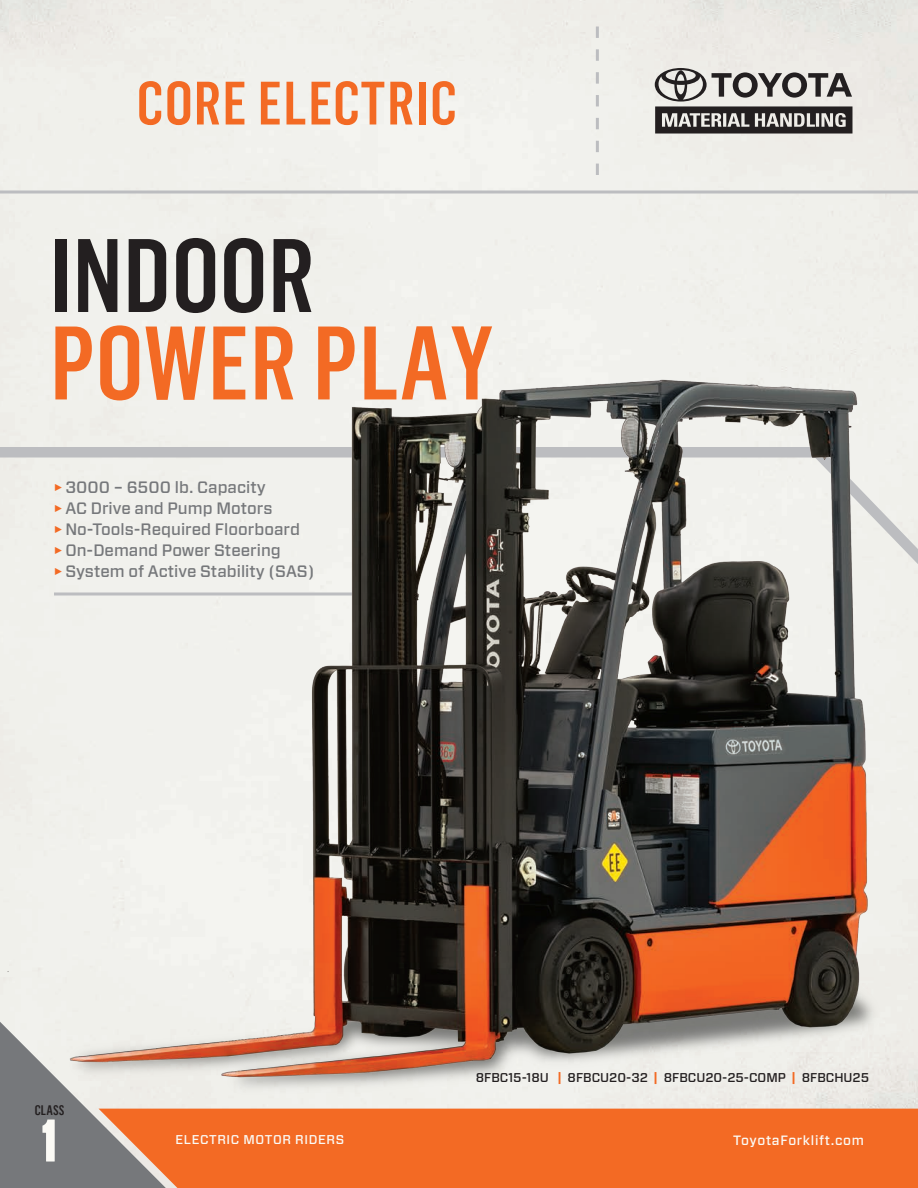
<style>
.page{position:relative;width:918px;height:1188px;background:#fff}
.page>*{position:absolute;margin:0;border:0;box-sizing:border-box;transform-origin:0 0}
.t1{font:500 102.3px/87.4px "Flama Condensed";letter-spacing:.01em;color:#f36a24}
.t2{font:500 60px "Flama Condensed";letter-spacing:.025em;color:#f36a24}
.t3{font:60px "Numbers Prospekt";color:#fbfaf5}
.t4{font:500 16.5px "Forza";color:#76787b}
.body_copy{font:500 13.5px "Forza";letter-spacing:.05em;color:#fbfaf5}
.t5{font:500 13.5px "Flama Condensed";letter-spacing:.015em;color:#231f20}
.t6{font:500 12.75px "Forza";color:#231f20}
.body_copy-2{font:500 12.75px "Forza";letter-spacing:.05em;color:#fbfaf5}
.s1{color:#231f20}
.s2{font-family:"Flama Condensed";font-size:21px;color:#f36a24}
.s3{font-weight:700;color:#f36a24}
</style>
<div class="page">
<div style="left:166px;top:1121px;width:752px;height:67px;background:#f36a24"></div>
<svg style="left:0;top:1022px;width:166px;height:166px"></svg>
<svg style="left:0;top:190px;width:918px;height:4px"></svg>
<svg style="left:596px;top:27px;width:3px;height:148px"></svg>
<img style="left:7px;top:354px;width:911px;height:767px">
<svg style="left:655px;top:68px;width:197px;height:65px"></svg>
<p class="t2" style="left:137px;top:65px;width:322px">CORE ELECTRIC</p>
<p class="t1" style="left:50px;top:229px;width:445px"><span class="s1">INDOOR<br></span>POWER PLAY</p>
<p class="t4" style="left:54px;top:476px;width:213px"><span class="s2">►</span> 3000 – 6500 lb. Capacity</p>
<p class="t4" style="left:54px;top:497px;width:220px"><span class="s2">►</span> AC Drive and Pump Motors</p>
<p class="t4" style="left:54px;top:518px;width:247px"><span class="s2">►</span> No-Tools-Required Floorboard</p>
<p class="t4" style="left:54px;top:539px;width:228px"><span class="s2">►</span> On-Demand Power Steering</p>
<p class="t4" style="left:54px;top:560px;width:262px"><span class="s2">►</span> System of Active Stability (SAS)</p>
<p class="t6" style="left:476px;top:1069px;width:395px">8FBC15-18U <span class="s3">|</span> 8FBCU20-32 <span class="s3">|</span> 8FBCU20-25-COMP <span class="s3">|</span> 8FBCHU25</p>
<p class="t5" style="left:35px;top:1102px;width:31px">CLASS</p>
<p class="t3" style="left:40px;top:1111px;width:21px">1</p>
<p class="body_copy-2" style="left:176px;top:1131px;width:170px">ELECTRIC MOTOR RIDERS</p>
<p class="body_copy" style="left:733px;top:1131px;width:132px">ToyotaForklift.com</p>
</div>
